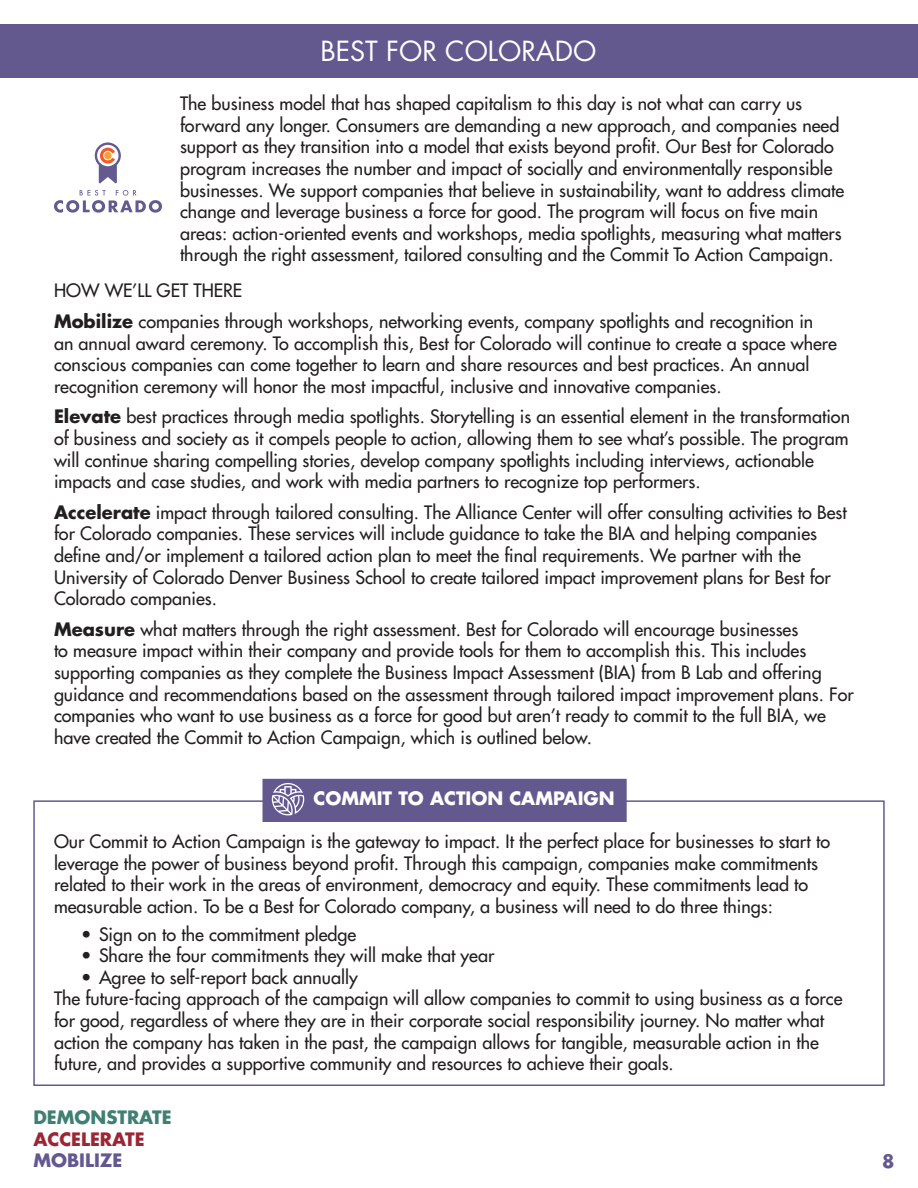
<style>
.page{position:relative;width:918px;height:1188px;background:#fff}
.page>*{position:absolute;margin:0;border:0;box-sizing:border-box;transform-origin:0 0}
.t1{font:27px "Futura Std";color:#fff}
.t2{font:500 18px/21.6px "Futura Std";color:#231f20}
.t3{font:700 18px "Futura Std";color:#fff}
.t4{font:700 18px "Futura Std";color:#3f8073}
.t5{font:700 18px "Futura Std";color:#9b2635}
.t6{font:700 18px "Futura Std";color:#64598f}
.s1{font-weight:700}
</style>
<div class="page">
<div style="left:0;top:24px;width:918px;height:54px;background:#64598f"></div>
<div style="left:33px;top:800px;width:852px;height:286px;border:2px solid #64598f"></div>
<div style="left:262px;top:779px;width:365px;height:43px;background:#64598f"></div>
<svg style="left:272px;top:783px;width:32px;height:32px"></svg>
<svg style="left:54px;top:190px;width:108px;height:23px"></svg>
<svg style="left:94px;top:142px;width:27px;height:42px"></svg>
<p class="t1" style="left:320px;top:34px;width:278px">BEST FOR COLORADO</p>
<p class="t2" style="left:180px;top:93px;width:666px">The business model that has shaped capitalism to this day is not what can carry us forward any longer. Consumers are demanding a new approach, and companies need support as they transition into a model that exists beyond profit. Our Best for Colorado program increases the number and impact of socially and environmentally responsible businesses. We support companies that believe in sustainability, want to address climate change and leverage business a force for good. The program will focus on five main areas: action-oriented events and workshops, media spotlights, measuring what matters through the right assessment, tailored consulting and the Commit To Action Campaign.</p>
<p class="t2" style="left:54px;top:280px;width:190px">HOW WE’LL GET THERE</p>
<p class="t2" style="left:54px;top:311px;width:785px"><span class="s1">Mobilize</span> companies through workshops, networking events, company spotlights and recognition in an annual award ceremony. To accomplish this, Best for Colorado will continue to create a space where conscious companies can come together to learn and share resources and best practices. An annual recognition ceremony will honor the most impactful, inclusive and innovative companies.</p>
<p class="t2" style="left:54px;top:406px;width:798px"><span class="s1">Elevate</span> best practices through media spotlights. Storytelling is an essential element in the transformation of business and society as it compels people to action, allowing them to see what’s possible. The program will continue sharing compelling stories, develop company spotlights including interviews, actionable impacts and case studies, and work with media partners to recognize top performers.</p>
<p class="t2" style="left:54px;top:502px;width:794px"><span class="s1">Accelerate</span> impact through tailored consulting. The Alliance Center will offer consulting activities to Best for Colorado companies. These services will include guidance to take the BIA and helping companies define and/or implement a tailored action plan to meet the final requirements. We partner with the University of Colorado Denver Business School to create tailored impact improvement plans for Best for Colorado companies.</p>
<p class="t2" style="left:54px;top:619px;width:801px"><span class="s1">Measure</span> what matters through the right assessment. Best for Colorado will encourage businesses<br>to measure impact within their company and provide tools for them to accomplish this. This includes supporting companies as they complete the Business Impact Assessment (BIA) from B Lab and offering guidance and recommendations based on the assessment through tailored impact improvement plans. For companies who want to use business as a force for good but aren’t ready to commit to the full BIA, we have created the Commit to Action Campaign, which is outlined below.</p>
<p class="t3" style="left:314px;top:786px;width:303px">COMMIT TO ACTION CAMPAIGN</p>
<p class="t2" style="left:54px;top:831px;width:778px">Our Commit to Action Campaign is the gateway to impact. It the perfect place for businesses to start to leverage the power of business beyond profit. Through this campaign, companies make commitments related to their work in the areas of environment, democracy and equity. These commitments lead to measurable action. To be a Best for Colorado company, a business will need to do three things:</p>
<p class="t2" style="left:81px;top:923px;width:277px">• Sign on to the commitment pledge</p>
<p class="t2" style="left:81px;top:945px;width:415px">• Share the four commitments they will make that year</p>
<p class="t2" style="left:81px;top:967px;width:278px">• Agree to self-report back annually</p>
<p class="t2" style="left:54px;top:988px;width:790px">The future-facing approach of the campaign will allow companies to commit to using business as a force for good, regardless of where they are in their corporate social responsibility journey. No matter what action the company has taken in the past, the campaign allows for tangible, measurable action in the future, and provides a supportive community and resources to achieve their goals.</p>
<p class="t4" style="left:33px;top:1105px;width:140px">DEMONSTRATE</p>
<p class="t5" style="left:33px;top:1127px;width:113px">ACCELERATE</p>
<p class="t6" style="left:33px;top:1148px;width:91px">MOBILIZE</p>
<p class="t6" style="left:882px;top:1150px;width:14px">8</p>
</div>
